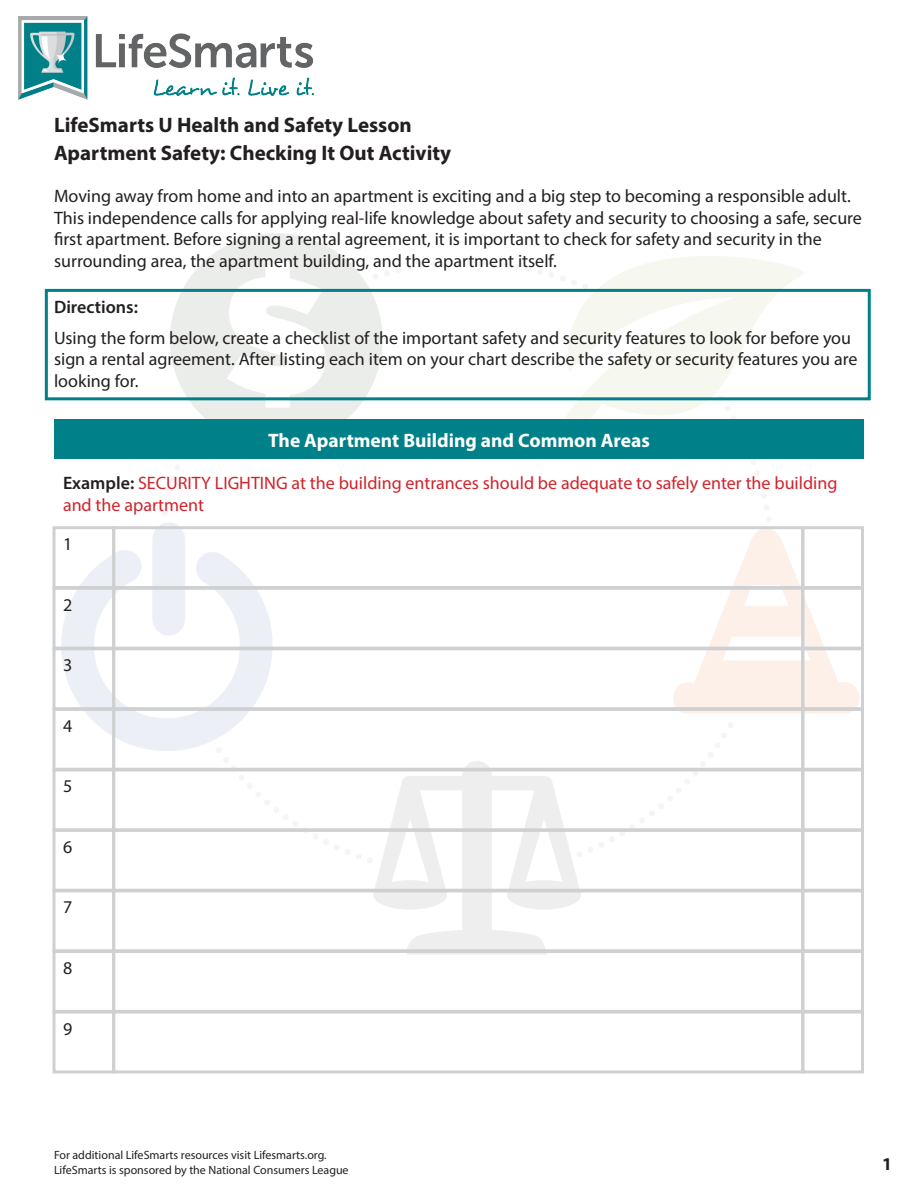
<style>
.page{position:relative;width:918px;height:1188px;background:#fff}
.page>*{position:absolute;margin:0;border:0;box-sizing:border-box;transform-origin:0 0}
.t1{font:700 21px "Myriad Pro";color:#231f20}
.body_text{font:700 19.5px "Myriad Pro";color:#fff}
.t2{font:18px/21.6px "Myriad Pro";color:#231f20}
.t3{font:18px/21.6px "Myriad Pro";color:#d1232a}
.t4{font:600 18px "Myriad Pro";color:#231f20}
.t5{font:700 18px "Myriad Pro";color:#231f20}
.t6{font:12px "Myriad Pro";color:#231f20}
.s1{font-weight:600;color:#231f20}
</style>
<div class="page">
<img style="left:62px;top:234px;width:797px;height:714px">
<div style="left:45px;top:289px;width:826px;height:111px;border:3px solid #008089"></div>
<img style="left:18px;top:16px;width:295px;height:84px">
<div style="left:54px;top:420px;width:810px;height:39px;background:#008089"></div>
<div style="left:52px;top:526px;width:63px;height:63px;border:3px solid #cfd0d2"></div>
<div style="left:52px;top:829px;width:63px;height:63px;border:3px solid #cfd0d2"></div>
<div style="left:801px;top:526px;width:63px;height:63px;border:3px solid #cfd0d2"></div>
<div style="left:801px;top:829px;width:63px;height:63px;border:3px solid #cfd0d2"></div>
<div style="left:112px;top:526px;width:692px;height:63px;border:3px solid #cfd0d2"></div>
<div style="left:112px;top:829px;width:692px;height:63px;border:3px solid #cfd0d2"></div>
<div style="left:52px;top:587px;width:63px;height:63px;border:3px solid #cfd0d2"></div>
<div style="left:52px;top:889px;width:63px;height:63px;border:3px solid #cfd0d2"></div>
<div style="left:801px;top:587px;width:63px;height:63px;border:3px solid #cfd0d2"></div>
<div style="left:801px;top:889px;width:63px;height:63px;border:3px solid #cfd0d2"></div>
<div style="left:112px;top:587px;width:692px;height:63px;border:3px solid #cfd0d2"></div>
<div style="left:112px;top:889px;width:692px;height:63px;border:3px solid #cfd0d2"></div>
<div style="left:52px;top:647px;width:63px;height:63px;border:3px solid #cfd0d2"></div>
<div style="left:52px;top:950px;width:63px;height:63px;border:3px solid #cfd0d2"></div>
<div style="left:801px;top:647px;width:63px;height:63px;border:3px solid #cfd0d2"></div>
<div style="left:801px;top:950px;width:63px;height:63px;border:3px solid #cfd0d2"></div>
<div style="left:112px;top:647px;width:692px;height:63px;border:3px solid #cfd0d2"></div>
<div style="left:112px;top:950px;width:692px;height:63px;border:3px solid #cfd0d2"></div>
<div style="left:52px;top:708px;width:63px;height:63px;border:3px solid #cfd0d2"></div>
<div style="left:52px;top:1011px;width:63px;height:62px;border:3px solid #cfd0d2"></div>
<div style="left:801px;top:708px;width:63px;height:63px;border:3px solid #cfd0d2"></div>
<div style="left:801px;top:1011px;width:63px;height:62px;border:3px solid #cfd0d2"></div>
<div style="left:112px;top:708px;width:692px;height:63px;border:3px solid #cfd0d2"></div>
<div style="left:112px;top:1011px;width:692px;height:62px;border:3px solid #cfd0d2"></div>
<div style="left:52px;top:768px;width:63px;height:63px;border:3px solid #cfd0d2"></div>
<div style="left:801px;top:768px;width:63px;height:63px;border:3px solid #cfd0d2"></div>
<div style="left:112px;top:768px;width:692px;height:63px;border:3px solid #cfd0d2"></div>
<p class="t1" style="left:54px;top:111px;width:359px">LifeSmarts U Health and Safety Lesson</p>
<p class="t1" style="left:54px;top:139px;width:399px">Apartment Safety: Checking It Out Activity</p>
<p class="t2" style="left:54px;top:185px;width:810px">Moving away from home and into an apartment is exciting and a big step to becoming a responsible adult.<br>This independence calls for applying real-life knowledge about safety and security to choosing a safe, secure first apartment. Before signing a rental agreement, it is important to check for safety and security in the surrounding area, the apartment building, and the apartment itself.</p>
<p class="t4" style="left:54px;top:296px;width:85px">Directions:</p>
<p class="t2" style="left:54px;top:327px;width:805px">Using the form below, create a checklist of the important safety and security features to look for before you sign a rental agreement. After listing each item on your chart describe the safety or security features you are looking for.</p>
<p class="body_text" style="left:268px;top:427px;width:383px">The Apartment Building and Common Areas</p>
<p class="t3" style="left:63px;top:472px;width:776px"><span class="s1">Example:</span> SECURITY LIGHTING at the building entrances should be adequate to safely enter the building and the apartment</p>
<p class="t2" style="left:63px;top:533px;width:11px">1</p>
<p class="t2" style="left:63px;top:594px;width:11px">2</p>
<p class="t2" style="left:63px;top:654px;width:11px">3</p>
<p class="t2" style="left:63px;top:715px;width:11px">4</p>
<p class="t2" style="left:63px;top:775px;width:11px">5</p>
<p class="t2" style="left:63px;top:836px;width:11px">6</p>
<p class="t2" style="left:63px;top:896px;width:11px">7</p>
<p class="t2" style="left:63px;top:957px;width:11px">8</p>
<p class="t2" style="left:63px;top:1017px;width:11px">9</p>
<p class="t6" style="left:54px;top:1147px;width:274px">For additional LifeSmarts resources visit Lifesmarts.org.</p>
<p class="t6" style="left:54px;top:1162px;width:296px">LifeSmarts is sponsored by the National Consumers League</p>
<p class="t5" style="left:882px;top:1152px;width:11px">1</p>
</div>
